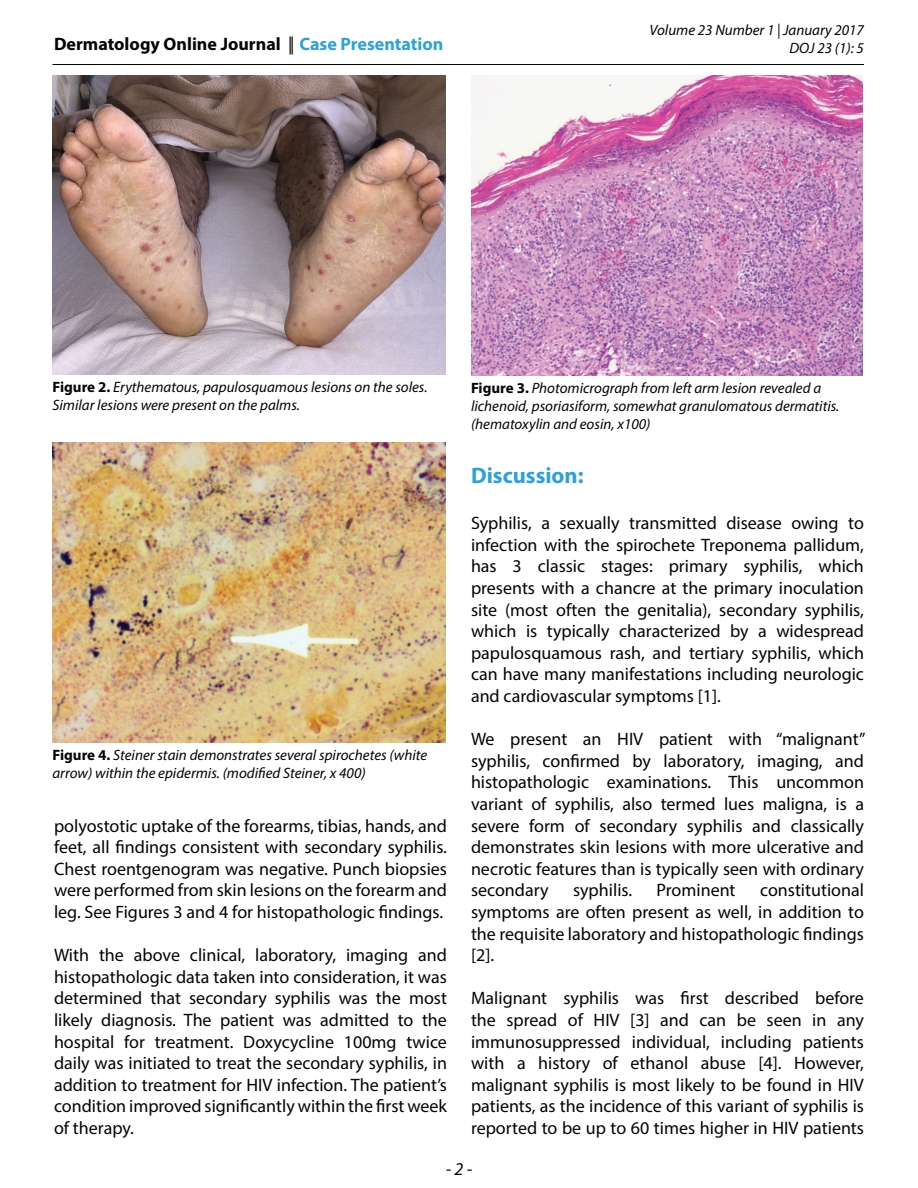
<style>
.page{position:relative;width:918px;height:1188px;background:#fff}
.page>*{position:absolute;margin:0;border:0;box-sizing:border-box;transform-origin:0 0}
.Body_text{font:700 22.5px "Myriad Pro";color:#2aa2db}
.Body_text-2{font:18px/21.6px "Myriad Pro";color:#040503;text-align:justify}
.t1{font:700 18px "Myriad Pro";color:#040503}
.t2{font:italic 18px "Myriad Pro";color:#040503}
.Figure_caption{font:italic 15px/18px "Myriad Pro";color:#040503}
.s1{font-weight:400}
.s2{color:#2aa2db}
.s3{font-weight:700;font-style:normal}
</style>
<div class="page">
<hr style="left:52px;top:64px;width:812px;height:1px;background:#040503">
<img style="left:52px;top:75px;width:394px;height:300px">
<img style="left:471px;top:76px;width:391px;height:300px">
<img style="left:53px;top:443px;width:393px;height:300px">
<p class="t1" style="left:54px;top:32px;width:391px">Dermatology Online Journal <span class="s1">||</span> <span class="s2">Case Presentation</span></p>
<p class="Figure_caption" style="left:649px;top:20px;width:216px;text-align:right">Volume 23 Number 1 | January 2017<br>DOJ 23 (1): 5</p>
<p class="Figure_caption" style="left:52px;top:378px;width:377px"><span class="s3">Figure 2.</span> Erythematous, papulosquamous lesions on the soles.<br>Similar lesions were present on the palms.</p>
<p class="Figure_caption" style="left:471px;top:379px;width:370px"><span class="s3">Figure 3.</span> Photomicrograph from left arm lesion revealed a lichenoid, psoriasiform, somewhat granulomatous dermatitis. (hematoxylin and eosin, x100)</p>
<p class="Figure_caption" style="left:52px;top:746px;width:376px"><span class="s3">Figure 4.</span> Steiner stain demonstrates several spirochetes (white arrow) within the epidermis. (modified Steiner, x 400)</p>
<p class="Body_text-2" style="left:54px;top:814px;width:395px">polyostotic uptake of the forearms, tibias, hands, and feet, all findings consistent with secondary syphilis.<br>Chest roentgenogram was negative. Punch biopsies were performed from skin lesions on the forearm and leg. See Figures 3 and 4 for histopathologic findings.</p>
<p class="Body_text-2" style="left:54px;top:944px;width:395px">With the above clinical, laboratory, imaging and histopathologic data taken into consideration, it was determined that secondary syphilis was the most likely diagnosis. The patient was admitted to the hospital for treatment. Doxycycline 100mg twice daily was initiated to treat the secondary syphilis, in addition to treatment for HIV infection. The patient’s condition improved significantly within the first week of therapy.</p>
<p class="Body_text" style="left:471px;top:461px;width:114px">Discussion:</p>
<p class="Body_text-2" style="left:471px;top:512px;width:395px">Syphilis, a sexually transmitted disease owing to infection with the spirochete Treponema pallidum, has 3 classic stages: primary syphilis, which presents with a chancre at the primary inoculation site (most often the genitalia), secondary syphilis, which is typically characterized by a widespread papulosquamous rash, and tertiary syphilis, which can have many manifestations including neurologic and cardiovascular symptoms [1].</p>
<p class="Body_text-2" style="left:471px;top:728px;width:396px">We present an HIV patient with “malignant” syphilis, confirmed by laboratory, imaging, and histopathologic examinations. This uncommon variant of syphilis, also termed lues maligna, is a severe form of secondary syphilis and classically demonstrates skin lesions with more ulcerative and necrotic features than is typically seen with ordinary secondary</p>
<p class="Body_text-2" style="left:471px;top:879px;width:395px;text-indent:289px">constitutional symptoms are often present as well, in addition to the requisite laboratory and histopathologic findings [2].</p>
<p class="Body_text-2" style="left:471px;top:987px;width:395px">Malignant syphilis was first described before the spread of HIV [3] and can be seen in any immunosuppressed individual, including patients with a history of ethanol abuse [4]. However, malignant syphilis is most likely to be found in HIV patients, as the incidence of this variant of syphilis is reported to be up to 60 times higher in HIV patients</p>
<p class="Body_text-2" style="left:573px;top:879px;width:61px">syphilis.</p>
<p class="Body_text-2" style="left:657px;top:879px;width:80px">Prominent</p>
<p class="t2" style="left:446px;top:1157px;width:28px">- 2 -</p>
</div>
